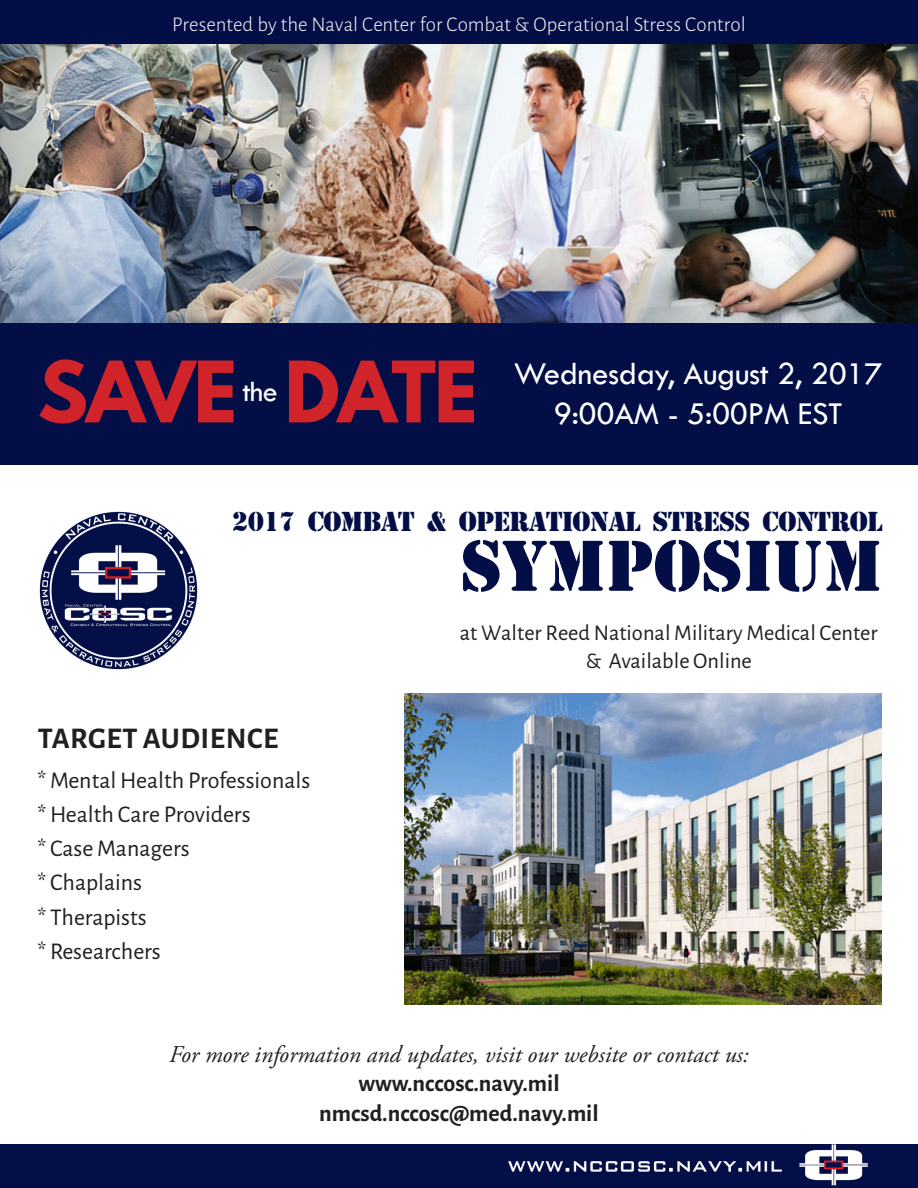
<style>
.page{position:relative;width:918px;height:1188px;background:#fff}
.page>*{position:absolute;margin:0;border:0;box-sizing:border-box;transform-origin:0 0}
.t1{font:75px "Stencil";color:#030e46}
.t2{font:700 75px "League Spartan";letter-spacing:-.025em;color:#d1232a}
.t3{font:33px "Tw Cen";letter-spacing:-.01em;color:#fff}
.t4{font:700 30px "Alegreya Sans";letter-spacing:.015em;color:#231f20}
.t5{font:30px "Tw Cen";color:#fff}
.t6{font:28.5px "Stencil";letter-spacing:-.025em;color:#030e46}
.t7{font:24px "Alegreya Sans";color:#231f20}
.t8{font:italic 24px "Adobe Garamond Pro";color:#231f20}
.t9{font:700 24px "Alegreya Sans";color:#231f20}
.t10{font:22.5px "Alegreya Sans";color:#231f20}
.t11{font:300 21px "Alegreya Sans";color:#fff}
</style>
<div class="page">
<div style="left:0;top:322px;width:918px;height:142px;background:#030e46"></div>
<img style="left:0;top:43px;width:918px;height:280px">
<div style="left:0;top:0;width:918px;height:43px;background:#030e46"></div>
<img style="left:405px;top:693px;width:476px;height:311px">
<img style="left:39px;top:511px;width:159px;height:159px">
<img style="left:0;top:1145px;width:918px;height:43px">
<p class="t11" style="left:172px;top:10px;width:575px">Presented by the Naval Center for Combat &amp; Operational Stress Control</p>
<p class="t2" style="left:38px;top:333px;width:201px">SAVE</p>
<p class="t5" style="left:243px;top:374px;width:37px">the</p>
<p class="t2" style="left:284px;top:333px;width:195px">DATE</p>
<p class="t3" style="left:514px;top:353px;width:370px">Wednesday, August 2, 2017</p>
<p class="t3" style="left:554px;top:394px;width:290px">9:00AM - 5:00PM EST</p>
<p class="t6" style="left:232px;top:505px;width:652px">2017 COMBAT &amp; OPERATIONAL STRESS CONTROL</p>
<p class="t1" style="left:460px;top:523px;width:423px">SYMPOSIUM</p>
<p class="t10" style="left:460px;top:617px;width:419px">at Walter Reed National Military Medical Center</p>
<p class="t10" style="left:586px;top:645px;width:167px">&amp; Available Online</p>
<p class="t4" style="left:38px;top:717px;width:242px">TARGET AUDIENCE</p>
<p class="t7" style="left:38px;top:764px;width:274px">* Mental Health Professionals</p>
<p class="t7" style="left:38px;top:798px;width:215px">* Health Care Providers</p>
<p class="t7" style="left:38px;top:832px;width:154px">* Case Managers</p>
<p class="t7" style="left:38px;top:867px;width:106px">* Chaplains</p>
<p class="t7" style="left:38px;top:901px;width:111px">* Therapists</p>
<p class="t7" style="left:38px;top:935px;width:125px">* Researchers</p>
<p class="t8" style="left:169px;top:1040px;width:581px">For more information and updates, visit our website or contact us:</p>
<p class="t9" style="left:358px;top:1066px;width:203px">www.nccosc.navy.mil</p>
<p class="t9" style="left:319px;top:1096px;width:281px">nmcsd.nccosc@med.navy.mil</p>
</div>
